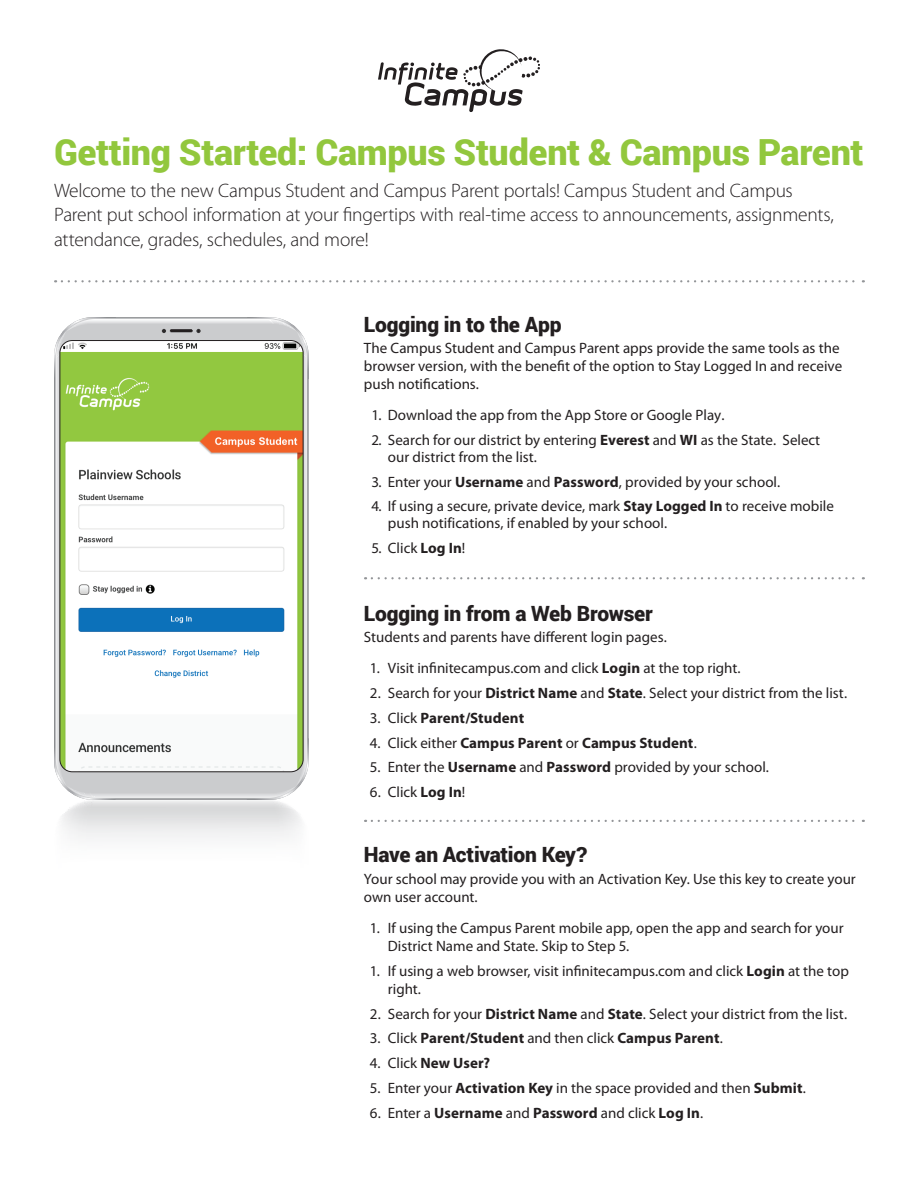
<style>
.page{position:relative;width:918px;height:1188px;background:#fff}
.page>*{position:absolute;margin:0;border:0;box-sizing:border-box;transform-origin:0 0}
.t1{font:900 36px "Roboto";letter-spacing:-.01em;color:#92c73d}
.Subhead{font:900 21px "Roboto";letter-spacing:-.01em;color:#231f20}
.body_text{font:300 19.5px/24px "Myriad Pro";letter-spacing:-.015em;color:#231f20}
.body_text-2{font:15px/18px "Myriad Pro";color:#231f20}
.t2{font:700 15px "Myriad Pro";letter-spacing:.005em;color:#231f20}
.s1{font-weight:700}
.s2{font-weight:400}
</style>
<div class="page">
<svg style="left:378px;top:49px;width:162px;height:63px"></svg>
<svg style="left:62px;top:280px;width:802px;height:2px"></svg>
<svg style="left:54px;top:317px;width:255px;height:522px"></svg>
<img style="left:60px;top:341px;width:243px;height:431px">
<div style="left:60px;top:340px;width:243px;height:432px;border:1px solid #231f20;border-radius:12px"></div>
<svg style="left:372px;top:577px;width:492px;height:2px"></svg>
<svg style="left:372px;top:820px;width:492px;height:2px"></svg>
<p class="t1" style="left:54px;top:127px;width:811px">Getting Started: Campus Student &amp; Campus Parent</p>
<p class="body_text" style="left:54px;top:179px;width:782px">Welcome to the new Campus Student and Campus Parent portals! Campus Student and Campus<br>Parent put school information at your fingertips with real-time access to announcements, assignments, attendance, grades, schedules, and more!</p>
<p class="Subhead" style="left:364px;top:309px;width:199px">Logging in to the App</p>
<p class="body_text-2" style="left:364px;top:339px;width:480px">The Campus Student and Campus Parent apps provide the same tools as the browser version, with the benefit of the option to Stay Logged In and receive push notifications.</p>
<p class="body_text-2" style="left:371px;top:406px;width:355px">1. Download the app from the App Store or Google Play.</p>
<p class="body_text-2" style="left:388px;top:431px;width:434px;line-height:16.8px;text-indent:-17px">2. Search for our district by entering <span class="s1">Everest</span> and <span class="s1">WI</span> as the State. Select our district from the list.</p>
<p class="body_text-2" style="left:371px;top:472px;width:410px">3. Enter your <span class="s1">Username</span> and <span class="s1">Password</span>, provided by your school.</p>
<p class="body_text-2" style="left:388px;top:498px;width:447px;line-height:16.8px;text-indent:-17px">4. If using a secure, private device, mark <span class="s1">Stay Logged In</span> to receive mobile push notifications, if enabled by your school.</p>
<p class="body_text-2" style="left:371px;top:539px;width:95px">5. Click <span class="s1">Log In</span>!</p>
<p class="Subhead" style="left:364px;top:598px;width:290px">Logging in from a Web Browser</p>
<p class="body_text-2" style="left:364px;top:628px;width:304px">Students and parents have different login pages.</p>
<p class="body_text-2" style="left:370px;top:659px;width:372px">1. Visit infinitecampus.com and click <span class="s1">Login</span> at the top right.</p>
<p class="body_text-2" style="left:370px;top:684px;width:479px">2. Search for your <span class="s1">District Name</span> and <span class="s1">State</span>. Select your district from the list.</p>
<p class="t2" style="left:370px;top:709px;width:156px"><span class="s2">3. Click</span> Parent/Student</p>
<p class="t2" style="left:370px;top:734px;width:328px"><span class="s2">4. Click either</span> Campus Parent <span class="s2">or</span> Campus Student<span class="s2">.</span></p>
<p class="body_text-2" style="left:370px;top:758px;width:401px">5. Enter the <span class="s1">Username</span> and <span class="s1">Password</span> provided by your school.</p>
<p class="body_text-2" style="left:370px;top:783px;width:97px">6. Click <span class="s1">Log In</span>!</p>
<p class="Subhead" style="left:364px;top:840px;width:225px">Have an Activation Key?</p>
<p class="body_text-2" style="left:364px;top:869px;width:493px">Your school may provide you with an Activation Key. Use this key to create your own user account.</p>
<p class="body_text-2" style="left:388px;top:919px;width:457px;text-indent:-18px">1. If using the Campus Parent mobile app, open the app and search for your<br>District Name and State. Skip to Step 5.</p>
<p class="body_text-2" style="left:388px;top:962px;width:462px;text-indent:-18px">1. If using a web browser, visit infinitecampus.com and click <span class="s1">Login</span> at the top right.</p>
<p class="body_text-2" style="left:370px;top:1004px;width:479px">2. Search for your <span class="s1">District Name</span> and <span class="s1">State</span>. Select your district from the list.</p>
<p class="t2" style="left:370px;top:1030px;width:355px"><span class="s2">3. Click</span> Parent/Student <span class="s2">and then click</span> Campus Parent<span class="s2">.</span></p>
<p class="t2" style="left:370px;top:1055px;width:122px"><span class="s2">4. Click</span> New User?</p>
<p class="body_text-2" style="left:370px;top:1079px;width:438px">5. Enter your <span class="s1">Activation Key</span> in the space provided and then <span class="s1">Submit</span>.</p>
<p class="t2" style="left:370px;top:1104px;width:335px"><span class="s2">6. Enter a</span> Username <span class="s2">and</span> Password <span class="s2">and click</span> Log In<span class="s2">.</span></p>
</div>
